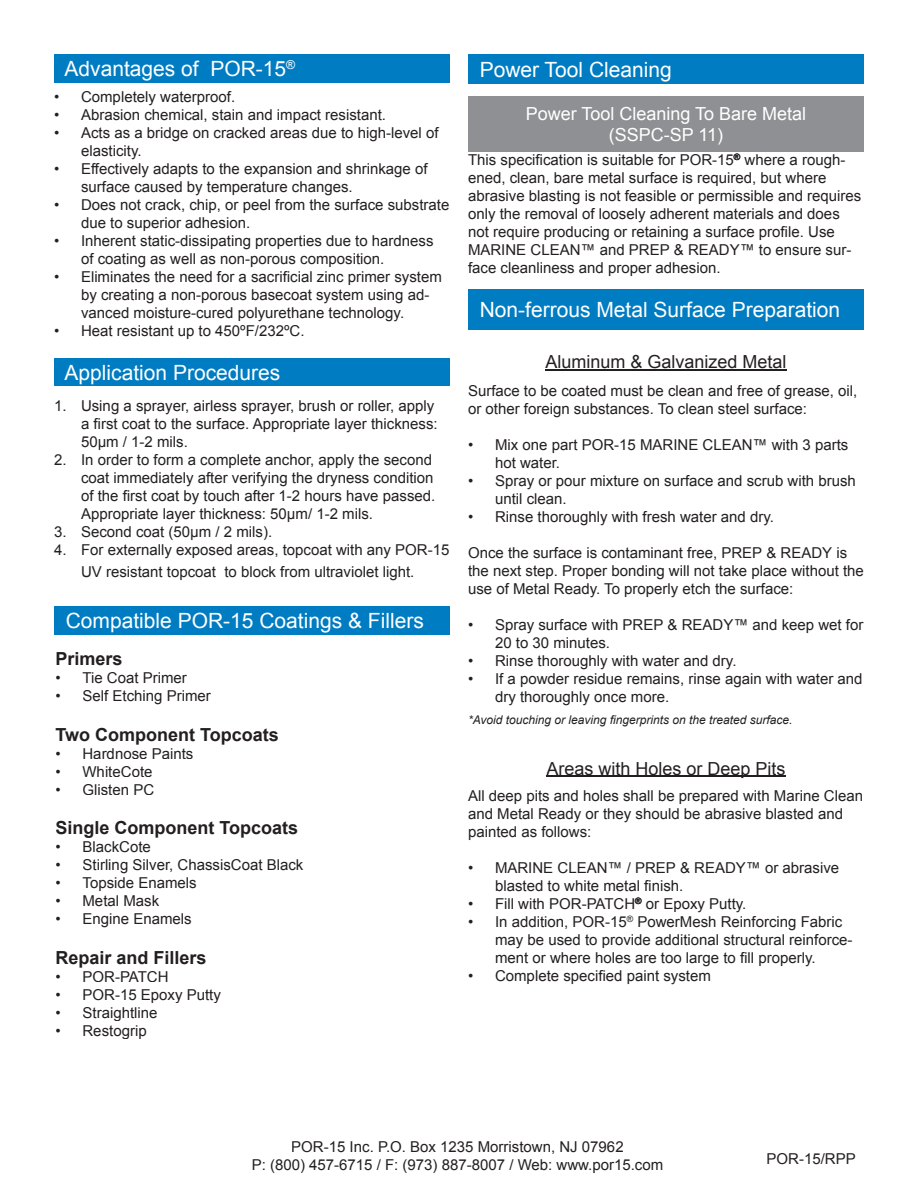
<style>
.page{position:relative;width:918px;height:1188px;background:#fff}
.page>*{position:absolute;margin:0;border:0;box-sizing:border-box;transform-origin:0 0}
.t1{font:21px "Arial";color:#fff}
.t2{font:700 18px "Arial";color:#231f20}
.t3{font:18px "Arial";color:#231f20}
.t4{font:18px/21.6px "Arial";color:#fff;text-align:center}
.t5{font:15px/18px "Arial";color:#231f20}
.t6{font:italic 12px "Arial";color:#231f20}
.s1{font-style:inherit}
</style>
<div class="page">
<div style="left:468px;top:54px;width:396px;height:30px;background:#007cc2"></div>
<div style="left:468px;top:96px;width:396px;height:56px;background:#8e9093"></div>
<div style="left:468px;top:290px;width:396px;height:40px;background:#007cc2"></div>
<hr style="left:545px;top:369px;width:242px;height:1px;background:#231f20">
<svg style="left:546px;top:775px;width:240px;height:2px"></svg>
<hr style="left:546px;top:776px;width:230px;height:1px;background:#231f20">
<div style="left:54px;top:358px;width:396px;height:28px;background:#007cc2"></div>
<div style="left:54px;top:54px;width:396px;height:28px;background:#007cc2"></div>
<div style="left:54px;top:606px;width:396px;height:28px;background:#007cc2"></div>
<h1 class="t1" style="left:64px;top:55px;width:232px">Advantages of POR-15<sup>®</sup></h1>
<p class="t5" style="left:81px;top:88px;width:370px">Completely waterproof.<br>Abrasion chemical, stain and impact resistant.<br>Acts as a bridge on cracked areas due to high-level of elasticity.<br>Effectively adapts to the expansion and shrinkage of surface caused by temperature changes.<br>Does not crack, chip, or peel from the surface substrate due to superior adhesion.<br>Inherent static-dissipating properties due to hardness of coating as well as non-porous composition.<br>Eliminates the need for a sacrificial zinc primer system by creating a non-porous basecoat system using ad&shy;vanced moisture-cured polyurethane technology.<br>Heat resistant up to <span class="s1">450ºF/232ºC.</span></p>
<p class="t5" style="left:54px;top:88px;width:7px;text-align:justify">• • •</p>
<p class="t5" style="left:54px;top:160px;width:7px">•</p>
<p class="t5" style="left:54px;top:196px;width:7px">•</p>
<p class="t5" style="left:54px;top:232px;width:7px">•</p>
<p class="t5" style="left:54px;top:268px;width:7px">•</p>
<p class="t5" style="left:54px;top:322px;width:7px">•</p>
<h1 class="t1" style="left:65px;top:359px;width:217px">Application Procedures</h1>
<p class="t5" style="left:54px;top:397px;width:14px">1.</p>
<p class="t5" style="left:54px;top:451px;width:14px">2.</p>
<p class="t5" style="left:54px;top:523px;width:14px">3.<br>4.</p>
<p class="t5" style="left:81px;top:397px;width:370px">Using a sprayer, airless sprayer, brush or roller, apply<br>a first coat to the surface. Appropriate layer thickness:<br>50µm / 1-2 mils.<br>In order to form a complete anchor, apply the second coat immediately after verifying the dryness condition of the first coat by touch after 1-2 hours have passed.<br>Appropriate layer thickness: 50µm/ 1-2 mils.<br>Second coat (50µm / 2 mils).<br>For externally exposed areas, topcoat with any POR-15</p>
<p class="t5" style="left:81px;top:563px;width:335px">UV resistant topcoat to block from ultraviolet light.</p>
<h1 class="t1" style="left:66px;top:607px;width:360px">Compatible POR-15 Coatings &amp; Fillers</h1>
<p class="t2" style="left:56px;top:647px;width:69px">Primers</p>
<p class="t5" style="left:82px;top:669px;width:130px">Tie Coat Primer<br>Self Etching Primer</p>
<p class="t2" style="left:56px;top:722px;width:225px">Two Component Topcoats</p>
<p class="t5" style="left:82px;top:744px;width:112px">Hardnose Paints<br>WhiteCote<br>Glisten PC</p>
<p class="t2" style="left:56px;top:816px;width:244px">Single Component Topcoats</p>
<p class="t5" style="left:82px;top:838px;width:222px">BlackCote<br>Stirling Silver, ChassisCoat Black<br>Topside Enamels<br>Metal Mask<br>Engine Enamels</p>
<p class="t2" style="left:56px;top:946px;width:153px">Repair and Fillers</p>
<p class="t5" style="left:82px;top:968px;width:140px">POR-PATCH<br>POR-15 Epoxy Putty<br>Straightline<br>Restogrip</p>
<p class="t5" style="left:56px;top:669px;width:7px">• •</p>
<p class="t5" style="left:56px;top:744px;width:7px;text-align:justify">• • •</p>
<p class="t5" style="left:56px;top:838px;width:7px;text-align:justify">• • • • •</p>
<p class="t5" style="left:56px;top:968px;width:7px;text-align:justify">• • • •</p>
<h1 class="t1" style="left:480px;top:56px;width:194px">Power Tool Cleaning</h1>
<p class="t4" style="left:526px;top:103px;width:282px">Power Tool Cleaning To Bare Metal (SSPC-SP 11)</p>
<p class="t5" style="left:468px;top:151px;width:395px">This specification is suitable for POR-15<sup>®</sup> where a rough&shy;ened, clean, bare metal surface is required, but where abrasive blasting is not feasible or permissible and requires only the removal of loosely adherent materials and does not require producing or retaining a surface profile. Use MARINE CLEAN™ and <span class="s1">PREP &amp; READY</span>™ to ensure sur&shy;face cleanliness and proper adhesion.</p>
<h1 class="t1" style="left:480px;top:296px;width:362px">Non-ferrous Metal Surface Preparation</h1>
<p class="t3" style="left:545px;top:350px;width:243px">Aluminum &amp; Galvanized Metal</p>
<p class="t5" style="left:468px;top:382px;width:391px">Surface to be coated must be clean and free of grease, oil, or other foreign substances. To clean steel surface:</p>
<p class="t5" style="left:495px;top:436px;width:362px">Mix one part POR-15 MARINE CLEAN™ with 3 parts hot water.<br>Spray or pour mixture on surface and scrub with brush until clean.<br>Rinse thoroughly with fresh water and dry.</p>
<p class="t5" style="left:468px;top:544px;width:397px">Once the surface is contaminant free, <span class="s1">PREP &amp; READY</span> is the next step. Proper bonding will not take place without the use of Metal Ready. To properly etch the surface:</p>
<p class="t5" style="left:495px;top:616px;width:370px">Spray surface with <span class="s1">PREP &amp; READY</span>™ and keep wet for 20 to 30 minutes.<br>Rinse thoroughly with water and dry.<br>If a powder residue remains, rinse again with water and dry thoroughly once more.</p>
<p class="t6" style="left:468px;top:712px;width:326px">*Avoid touching or leaving fingerprints on the treated surface.</p>
<p class="t5" style="left:468px;top:436px;width:7px">•</p>
<p class="t5" style="left:468px;top:472px;width:7px">•</p>
<p class="t5" style="left:468px;top:508px;width:7px">•</p>
<p class="t5" style="left:468px;top:616px;width:7px">•</p>
<p class="t5" style="left:468px;top:652px;width:7px">• •</p>
<p class="t3" style="left:546px;top:756px;width:241px">Areas with Holes or Deep Pits</p>
<p class="t5" style="left:468px;top:787px;width:397px">All deep pits and holes shall be prepared with Marine Clean and Metal Ready or they should be abrasive blasted and painted as follows:</p>
<p class="t5" style="left:495px;top:859px;width:359px">MARINE CLEAN™ / <span class="s1">PREP &amp; READY</span>™ or abrasive blasted to white metal finish.<br>Fill with POR-PATCH<sup>®</sup> or Epoxy Putty.<br>In addition, POR-15<sup>®</sup> PowerMesh Reinforcing Fabric may be used to provide additional structural reinforce&shy;ment or where holes are too large to fill properly.<br>Complete specified paint system</p>
<p class="t5" style="left:468px;top:859px;width:7px">•</p>
<p class="t5" style="left:468px;top:895px;width:7px">• •</p>
<p class="t5" style="left:468px;top:967px;width:7px">•</p>
<p class="t5" style="left:252px;top:1138px;width:413px;text-align:center">POR-15 Inc. P.O. Box 1235 Morristown, NJ 07962<br>P: (800) 457-6715 / F: (973) 887-8007 / Web: www.por15.com</p>
<p class="t5" style="left:766px;top:1150px;width:91px">POR-15/RPP</p>
</div>
